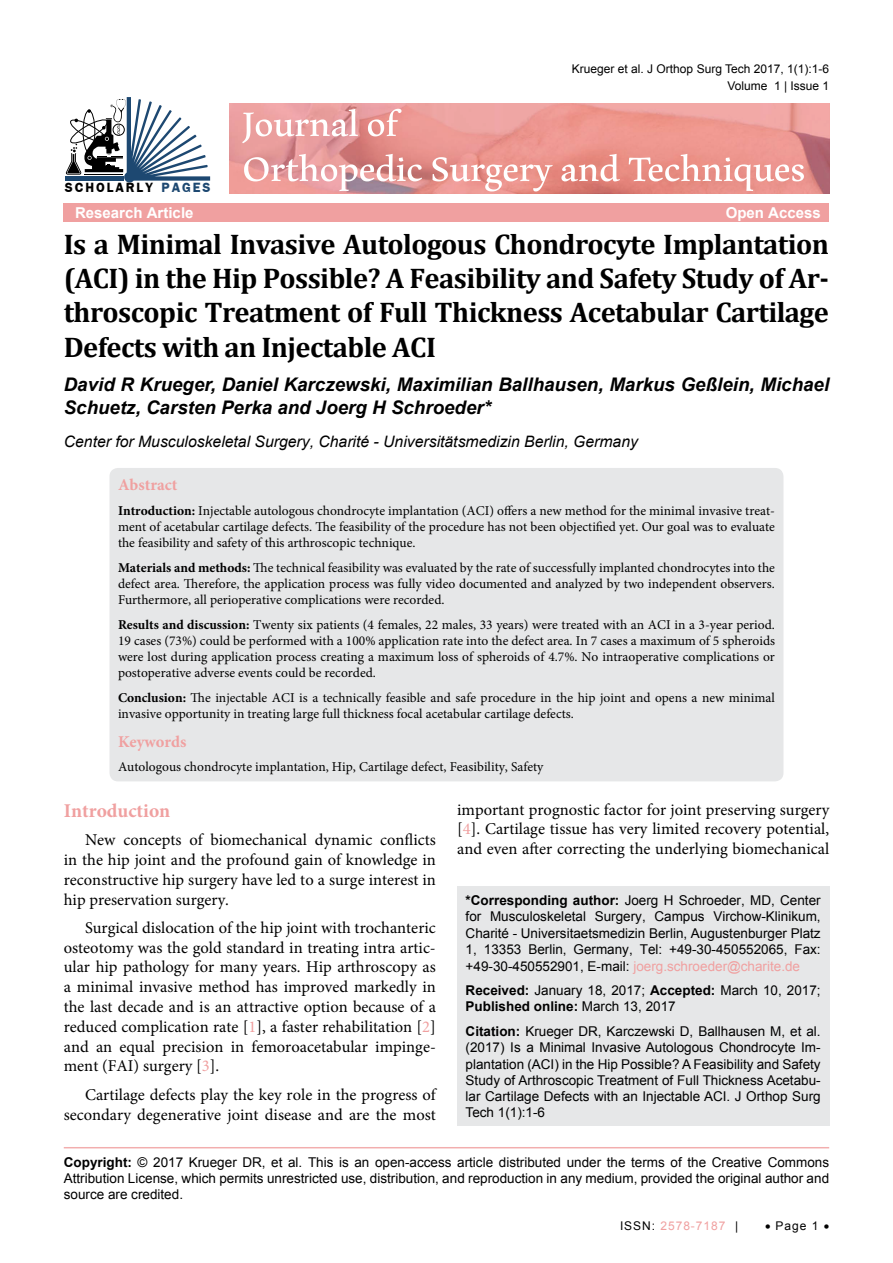
<style>
.page{position:relative;width:893px;height:1263px;background:#fff}
.page>*{position:absolute;margin:0;border:0;box-sizing:border-box;transform-origin:0 0}
.t1{font:60px/45px "Aldhabi";color:#fff}
.t2{font:700 28.5px/34.2px "Cambria";letter-spacing:-.02em;color:#000;text-align:justify}
.t3{font:21.15px "Freesia UPC Bold";letter-spacing:.09em;color:#000}
.t4{font:700 19.5px "Minion Pro";color:#f0a0a0}
.t5{font:italic 700 18.75px/22.5px "Arial";color:#000}
.t6{font:16.5px/19.8px "Minion Pro";color:#000;text-align:justify}
.t7{font:700 16.5px "Minion Pro";color:#f0a0a0}
.t8{font:italic 15.75px "Arial";color:#000}
.t9{font:700 15px "Arial";color:#fff}
.t10{font:13.5px/16.2px "Minion Pro";color:#000;text-align:justify}
.t11{font:13.5px/16.2px "Arial";color:#000;text-align:justify}
.t12{font:12px/17.2px "Arial";color:#000;text-align:right}
.t13{font:12px "Arial";letter-spacing:.08em;color:#f0a0a0}
.s1{color:#1d4871}
.s2{font-weight:700}
.s3{color:#f0a0a0}
.s4{color:#000}
</style>
<div class="page">
<div style="left:457px;top:886px;width:372px;height:240px;background:#e6e7e8"></div>
<hr style="left:64px;top:1147px;width:765px;height:1px;background:#f0a0a0">
<div style="left:64px;top:203px;width:765px;height:18px;background:#f0a0a0"></div>
<div style="left:65px;top:176px;width:59px;height:5px;background:#1d4871"></div>
<svg style="left:66px;top:97px;width:144px;height:84px"></svg>
<div style="left:124px;top:172px;width:11px;height:11px;background:#1d4871;border-radius:50%"></div>
<img style="left:230px;top:104px;width:599px;height:90px">
<div style="left:109px;top:468px;width:674px;height:313px;background:#e6e7e8;border-radius:9px"></div>
<h3 class="t3" style="left:65px;top:172px;width:147px">SCHOLARLY <span class="s1">PAGES</span></h3>
<p class="t12" style="left:572px;top:60px;width:259px">Krueger et al. J Orthop Surg Tech 2017, 1(1):1-6<br>Volume 1 | Issue 1</p>
<h1 class="t1" style="left:242px;top:96px;width:564px">Journal of<br>Orthopedic Surgery and Techniques</h1>
<p class="t9" style="left:75px;top:202px;width:120px">Research Article</p>
<p class="t9" style="left:726px;top:202px;width:97px">Open Access</p>
<h2 class="t2" style="left:64px;top:226px;width:767px">Is a Minimal Invasive Autologous Chondrocyte Implantation (ACI) in the Hip Possible? A Feasibility and Safety Study of Ar&shy;throscopic Treatment of Full Thickness Acetabular Cartilage Defects with an Injectable ACI</h2>
<h3 class="t5" style="left:64px;top:374px;width:767px">David R Krueger, Daniel Karczewski, Maximilian Ballhausen, Markus Geßlein, Michael<br>Schuetz, Carsten Perka and Joerg H Schroeder*</h3>
<p class="t8" style="left:64px;top:431px;width:576px">Center for Musculoskeletal Surgery, Charité - Universitätsmedizin Berlin, Germany</p>
<p class="t7" style="left:118px;top:473px;width:61px">Abstract</p>
<p class="t10" style="left:118px;top:502px;width:658px"><span class="s2">Introduction:</span> Injectable autologous chondrocyte implantation (ACI) offers a new method for the minimal invasive treat&shy;ment of acetabular cartilage defects. The feasibility of the procedure has not been objectified yet. Our goal was to evaluate the feasibility and safety of this arthroscopic technique.</p>
<p class="t10" style="left:118px;top:559px;width:658px"><span class="s2">Materials and methods:</span> The technical feasibility was evaluated by the rate of successfully implanted chondrocytes into the defect area. Therefore, the application process was fully video documented and analyzed by two independent observers.<br>Furthermore, all perioperative complications were recorded.</p>
<p class="t10" style="left:118px;top:616px;width:659px"><span class="s2">Results and discussion:</span> Twenty six patients (4 females, 22 males, 33 years) were treated with an ACI in a 3-year period.<br>19 cases (73%) could be performed with a 100% application rate into the defect area. In 7 cases a maximum of 5 spheroids were lost during application process creating a maximum loss of spheroids of 4.7%. No intraoperative complications or postoperative adverse events could be recorded.</p>
<p class="t10" style="left:118px;top:690px;width:658px"><span class="s2">Conclusion:</span> The injectable ACI is a technically feasible and safe procedure in the hip joint and opens a new minimal invasive opportunity in treating large full thickness focal acetabular cartilage defects.</p>
<p class="t7" style="left:118px;top:730px;width:70px">Keywords</p>
<p class="t10" style="left:118px;top:759px;width:427px">Autologous chondrocyte implantation, Hip, Cartilage defect, Feasibility, Safety</p>
<h3 class="t4" style="left:64px;top:797px;width:108px">Introduction</h3>
<p class="t6" style="left:64px;top:830px;width:374px;text-indent:21px">New concepts of biomechanical dynamic conflicts in the hip joint and the profound gain of knowledge in reconstructive hip surgery have led to a surge interest in hip preservation surgery.</p>
<p class="t6" style="left:64px;top:918px;width:374px;text-indent:21px">Surgical dislocation of the hip joint with trochanteric osteotomy was the gold standard in treating intra artic&shy;ular hip pathology for many years. Hip arthroscopy as a minimal invasive method has improved markedly in the last decade and is an attractive option because of a reduced complication rate [<span class="s3">1</span>], a faster rehabilitation [<span class="s3">2</span>] and an equal precision in femoroacetabular impinge&shy;ment (FAI) surgery [<span class="s3">3</span>].</p>
<p class="t6" style="left:64px;top:1085px;width:374px;text-align:right">Cartilage defects play the key role in the progress of secondary degenerative joint disease and are the most</p>
<p class="t6" style="left:457px;top:799px;width:374px">important prognostic factor for joint preserving surgery [<span class="s3">4</span>]. Cartilage tissue has very limited recovery potential, and even after correcting the underlying biomechanical</p>
<p class="t11" style="left:466px;top:892px;width:357px"><span class="s2">*Corresponding author:</span> Joerg H Schroeder, MD, Center for Musculoskeletal Surgery, Campus Virchow-Klinikum, Charité - Universitaetsmedizin Berlin, Augustenburger Platz 1, 13353 Berlin, Germany, Tel: +49-30-450552065, Fax: +49-30-450552901, E-mail: <span class="s3">joerg.schroeder@charite.de</span></p>
<p class="t11" style="left:466px;top:982px;width:357px"><span class="s2">Received:</span> January 18, 2017; <span class="s2">Accepted:</span> March 10, 2017;<br><span class="s2">Published online:</span> March 13, 2017</p>
<p class="t11" style="left:466px;top:1023px;width:357px"><span class="s2">Citation:</span> Krueger DR, Karczewski D, Ballhausen M, et al. (2017) Is a Minimal Invasive Autologous Chondrocyte Im&shy;plantation (ACI) in the Hip Possible? A Feasibility and Safety Study of Arthroscopic Treatment of Full Thickness Acetabu&shy;lar Cartilage Defects with an Injectable ACI. J Orthop Surg Tech 1(1):1-6</p>
<p class="t11" style="left:64px;top:1154px;width:767px"><span class="s2">Copyright:</span> © 2017 Krueger DR, et al. This is an open-access article distributed under the terms of the Creative Commons Attribution License, which permits unrestricted use, distribution, and reproduction in any medium, provided the original author and source are credited.</p>
<p class="t13" style="left:620px;top:1217px;width:120px"><span class="s4">ISSN:</span> 2578-7187 <span class="s4">|</span></p>
<p class="t12" style="left:765px;top:1217px;width:66px">• Page 1 •</p>
</div>
